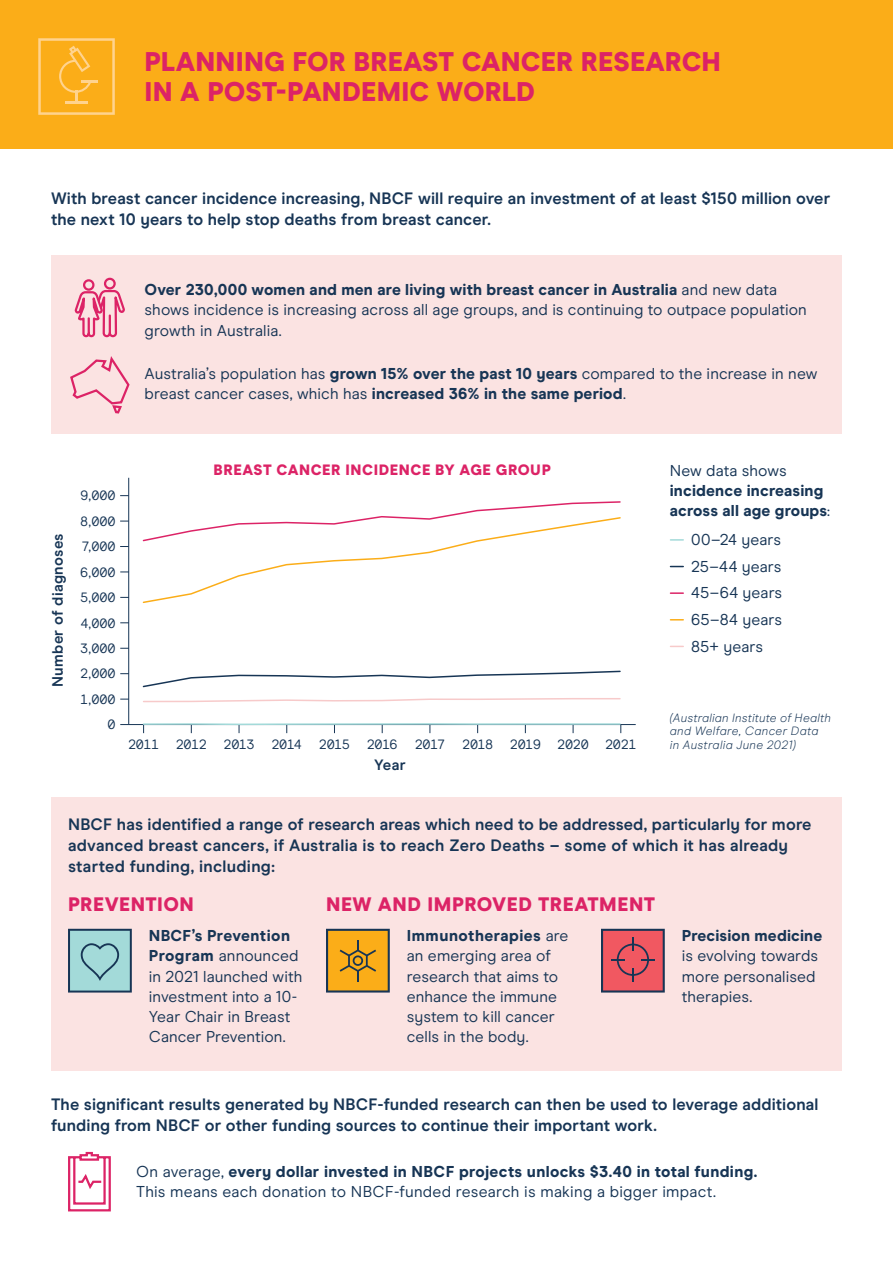
<style>
.page{position:relative;width:893px;height:1263px;background:#fff}
.page>*{position:absolute;margin:0;border:0;box-sizing:border-box;transform-origin:0 0}
.t1{font:900 27px/30px "Modern Era";letter-spacing:.005em;color:#dc2366}
.t2{font:900 19.5px "Modern Era";letter-spacing:.025em;color:#dc2366}
.t3{font:700 16.5px/21px "Modern Era";letter-spacing:.01em;color:#173555}
.t4{font:15.75px/20.2px "Modern Era";letter-spacing:.005em;color:#173555}
.t5{font:800 15.75px/20.2px "Modern Era";letter-spacing:.01em;color:#173555}
.t6{font:900 15px "Modern Era";letter-spacing:.035em;color:#dc2366}
.t7{font:700 15px "Modern Era";letter-spacing:.02em;color:#173555}
.t8{font:13.5px/25.5px "Modern Era Mono";letter-spacing:-.015em;color:#173555;text-align:right}
.t9{font:13.5px "Modern Era Mono";letter-spacing:-.035em;color:#173555}
.t10{font:13.5px "Modern Era Mono";letter-spacing:-.04em;color:#173555}
.t11{font:italic 300 12px/13.5px "Modern Era";letter-spacing:.025em;color:#173555}
.s1{font-weight:800}
.s2{font-weight:400}
</style>
<div class="page">
<div style="left:51px;top:255px;width:791px;height:179px;background:#fbe3e2"></div>
<div style="left:0;top:0;width:893px;height:149px;background:#fbad18"></div>
<div style="left:51px;top:797px;width:791px;height:273px;background:#fbe3e2"></div>
<svg style="left:68px;top:929px;width:64px;height:63px;background:#8cbec3"></svg>
<svg style="left:326px;top:929px;width:64px;height:63px;background:#d19723"></svg>
<svg style="left:601px;top:929px;width:64px;height:63px;background:#c9525f"></svg>
<svg style="left:70px;top:356px;width:60px;height:58px"></svg>
<svg style="left:74px;top:277px;width:51px;height:61px"></svg>
<svg style="left:38px;top:38px;width:77px;height:77px"></svg>
<svg style="left:68px;top:1151px;width:43px;height:61px"></svg>
<svg style="left:670px;top:539px;width:13px;height:2px"></svg>
<svg style="left:670px;top:566px;width:13px;height:1px"></svg>
<svg style="left:670px;top:592px;width:13px;height:2px"></svg>
<svg style="left:670px;top:619px;width:13px;height:1px"></svg>
<svg style="left:670px;top:646px;width:13px;height:1px"></svg>
<hr style="left:129px;top:724px;width:507px;height:1px;background:#173555">
<hr style="left:128px;top:478px;width:1px;height:247px;background:#173555">
<svg style="left:142px;top:670px;width:479px;height:18px"></svg>
<svg style="left:142px;top:723px;width:479px;height:10px"></svg>
<svg style="left:143px;top:698px;width:478px;height:5px"></svg>
<svg style="left:142px;top:501px;width:479px;height:102px"></svg>
<h1 class="t1" style="left:145px;top:48px;width:578px">PLANNING FOR BREAST CANCER RESEARCH<br>IN A POST-PANDEMIC WORLD</h1>
<p class="t3" style="left:51px;top:189px;width:781px">With breast cancer incidence increasing, NBCF will require an investment of at least $150 million over the next 10 years to help stop deaths from breast cancer.</p>
<p class="t4" style="left:145px;top:281px;width:664px"><span class="s1">Over 230,000 women and men are living with breast cancer in Australia</span> and new data shows incidence is increasing across all age groups, and is continuing to outpace population growth in Australia.</p>
<p class="t4" style="left:145px;top:365px;width:674px">Australia’s population has <span class="s1">grown 15% over the past 10 years</span> compared to the increase in new breast cancer cases, which has <span class="s1">increased 36% in the same period</span>.</p>
<p class="t7" style="left:51px;top:687px;width:155px;rotate:-90deg">Number of diagnoses</p>
<p class="t8" style="left:80px;top:484px;width:37px;text-align:justify">9,000<br>8,000<br>7,000<br>6,000<br>5,000<br>4,000</p>
<p class="t6" style="left:214px;top:464px;width:339px">BREAST CANCER INCIDENCE BY AGE GROUP</p>
<p class="t4" style="left:670px;top:461px;width:118px">New data shows</p>
<p class="t5" style="left:670px;top:482px;width:162px">incidence increasing across all age groups<span class="s2">:</span></p>
<p class="t4" style="left:691px;top:527px;width:93px;line-height:26.7px;text-align:justify">00–24 years 25–44 years 45–64 years 65–84 years</p>
<p class="t8" style="left:80px;top:636px;width:37px">3,000</p>
<p class="t4" style="left:691px;top:637px;width:74px">85+ years</p>
<p class="t8" style="left:80px;top:662px;width:37px">2,000<br>1,000<br>0</p>
<p class="t8" style="left:128px;top:732px;width:33px">2011</p>
<p class="t7" style="left:374px;top:758px;width:33px">Year</p>
<p class="t11" style="left:670px;top:712px;width:163px">(Australian Institute of Health and Welfare, Cancer Data<br>in Australia June 2021)</p>
<p class="t9" style="left:176px;top:739px;width:80px">2012 2013</p>
<p class="t8" style="left:271px;top:732px;width:32px">2014</p>
<p class="t10" style="left:319px;top:739px;width:80px">2015 2016</p>
<p class="t8" style="left:415px;top:732px;width:32px">2017</p>
<p class="t8" style="left:462px;top:732px;width:176px">2018 2019 2020 2021</p>
<p class="t3" style="left:68px;top:815px;width:745px">NBCF has identified a range of research areas which need to be addressed, particularly for more advanced breast cancers, if Australia is to reach Zero Deaths – some of which it has already started funding, including:</p>
<p class="t2" style="left:68px;top:896px;width:127px">PREVENTION</p>
<p class="t2" style="left:326px;top:896px;width:331px">NEW AND IMPROVED TREATMENT</p>
<p class="t4" style="left:149px;top:927px;width:155px"><span class="s1">NBCF’s Prevention<br>Program</span> announced in 2021 launched with investment into a 10-<br>Year Chair in Breast<br>Cancer Prevention.</p>
<p class="t4" style="left:407px;top:927px;width:163px"><span class="s1">Immunotherapies</span> are an emerging area of research that aims to enhance the immune system to kill cancer cells in the body.</p>
<p class="t5" style="left:682px;top:926px;width:142px">Precision medicine</p>
<p class="t4" style="left:682px;top:947px;width:138px">is evolving towards more personalised therapies.</p>
<p class="t3" style="left:51px;top:1095px;width:769px">The significant results generated by NBCF-funded research can then be used to leverage additional funding from NBCF or other funding sources to continue their important work.</p>
<p class="t4" style="left:136px;top:1162px;width:623px">On average, <span class="s1">every dollar invested in NBCF projects unlocks $3.40 in total funding.<br></span>This means each donation to NBCF-funded research is making a bigger impact.</p>
</div>
